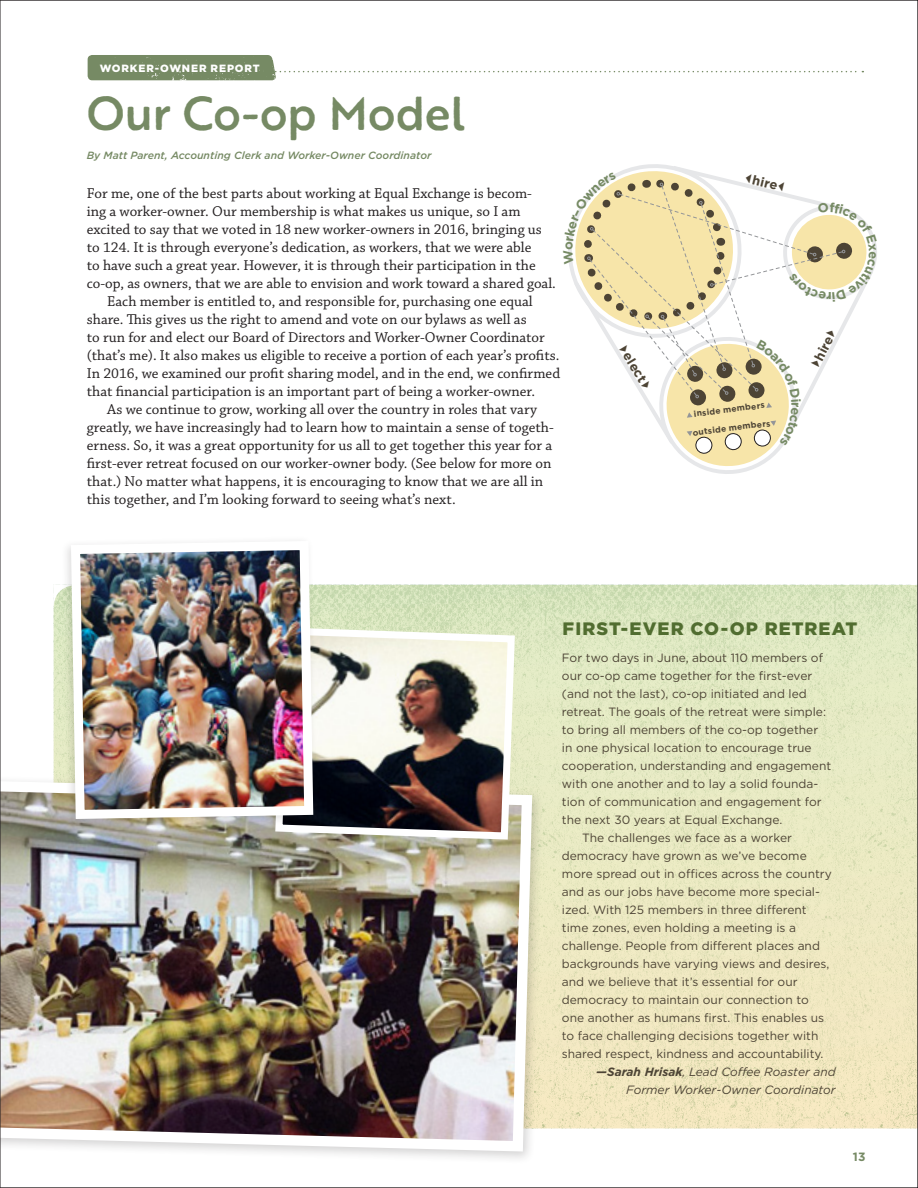
<style>
.page{position:relative;width:918px;height:1188px;background:#fff}
.page>*{position:absolute;margin:0;border:0;box-sizing:border-box;transform-origin:0 0}
.article_title{font:500 46.5px "Brother 1816 Printed";letter-spacing:-.01em;color:#768a64}
.sidebar_title{font:900 18px "Gotham";letter-spacing:.06em;color:#516d30}
.body_p{font:15px/18px "Chaparral Pro";color:#231f20}
.body_p_first{font:15px/18px "Chaparral Pro";color:#231f20}
.t1{font:700 13.05px "Gotham";color:#4d4435}
.t2{font:700 13.05px "Gotham";color:#768a64}
.body_p_sidebar{font:12px/18px "Gotham";color:#4d4435}
.body_p_sidebar_first{font:12px/18px "Gotham";color:#4d4435}
.body_p_sidebar-2{font:italic 12px/18px "Gotham";color:#4d4435;text-align:right}
.t3{font:700 12px "Gotham";color:#768a64}
.article_author{font:italic 500 10.5px "Gotham";color:#768a64}
.article_heading{font:900 10.5px "Gotham";letter-spacing:.08em;color:#fff}
.t4{font:700 8.55px/18.8px "Gotham";color:#4d4435;text-align:center}
.s1{font-weight:700}
</style>
<div class="page">
<img style="left:1px;top:0;width:917px;height:1188px">
<hr style="left:0;top:0;width:1px;height:1188px;background:#231f20">
<svg style="left:563px;top:163px;width:314px;height:307px"></svg>
<p class="article_heading" style="left:100px;top:61px;width:161px">WORKER-OWNER REPORT</p>
<p class="article_title" style="left:87px;top:79px;width:380px">Our Co-op Model</p>
<p class="article_author" style="left:87px;top:148px;width:346px">By Matt Parent, Accounting Clerk and Worker-Owner Coordinator</p>
<p class="body_p_first" style="left:87px;top:185px;width:471px">For me, one of the best parts about working at Equal Exchange is becom-<br>ing a worker-owner. Our membership is what makes us unique, so I am excited to say that we voted in 18 new worker-owners in 2016, bringing us to 124. It is through everyone’s dedication, as workers, that we were able<br>to have such a great year. However, it is through their participation in the co-op, as owners, that we are able to envision and work toward a shared goal.</p>
<p class="body_p" style="left:87px;top:293px;width:475px;text-indent:20px">Each member is entitled to, and responsible for, purchasing one equal share. This gives us the right to amend and vote on our bylaws as well as<br>to run for and elect our Board of Directors and Worker-Owner Coordinator (that’s me). It also makes us eligible to receive a portion of each year’s profits.<br>In 2016, we examined our profit sharing model, and in the end, we confirmed that financial participation is an important part of being a worker-owner.</p>
<p class="body_p" style="left:87px;top:401px;width:468px;text-indent:20px">As we continue to grow, working all over the country in roles that vary greatly, we have increasingly had to learn how to maintain a sense of togeth&shy;erness. So, it was a great opportunity for us all to get together this year for a first-ever retreat focused on our worker-owner body. (See below for more on that.) No matter what happens, it is encouraging to know that we are all in this together, and I’m looking forward to seeing what’s next.</p>
<p class="t1" style="left:634px;top:348px;width:35px;rotate:59deg">elect</p>
<p class="t1" style="left:755px;top:171px;width:27px;rotate:14deg">hire</p>
<p class="t4" style="left:689px;top:405px;width:80px;rotate:-7deg">inside members outside members</p>
<p class="t2" style="left:832px;top:305px;width:7px;rotate:-180deg">r</p>
<p class="t1" style="left:810px;top:355px;width:27px;rotate:-63deg">hire</p>
<p class="t2" style="left:805px;top:402px;width:7px;rotate:90deg">r</p>
<p class="sidebar_title" style="left:563px;top:617px;width:296px">FIRST-EVER CO-OP RETREAT</p>
<p class="body_p_sidebar_first" style="left:562px;top:649px;width:271px">For two days in June, about 110 members of our co-op came together for the first-ever (and not the last), co-op initiated and led retreat. The goals of the retreat were simple: to bring all members of the co-op together in one physical location to encourage true cooperation, understanding and engagement with one another and to lay a solid founda&shy;tion of communication and engagement for the next 30 years at Equal Exchange.</p>
<p class="body_p_sidebar" style="left:562px;top:829px;width:271px;text-indent:20px">The challenges we face as a worker democracy have grown as we’ve become more spread out in offices across the country and as our jobs have become more special&shy;ized. With 125 members in three different time zones, even holding a meeting is a challenge. People from different places and backgrounds have varying views and desires, and we believe that it’s essential for our democracy to maintain our connection to one another as humans first. This enables us to face challenging decisions together with shared respect, kindness and accountability.</p>
<p class="body_p_sidebar-2" style="left:596px;top:1063px;width:241px"><span class="s1">—Sarah Hrisak</span>, Lead Coffee Roaster and<br>Former Worker-Owner Coordinator</p>
<p class="t3" style="left:853px;top:1149px;width:14px">13</p>
</div>
